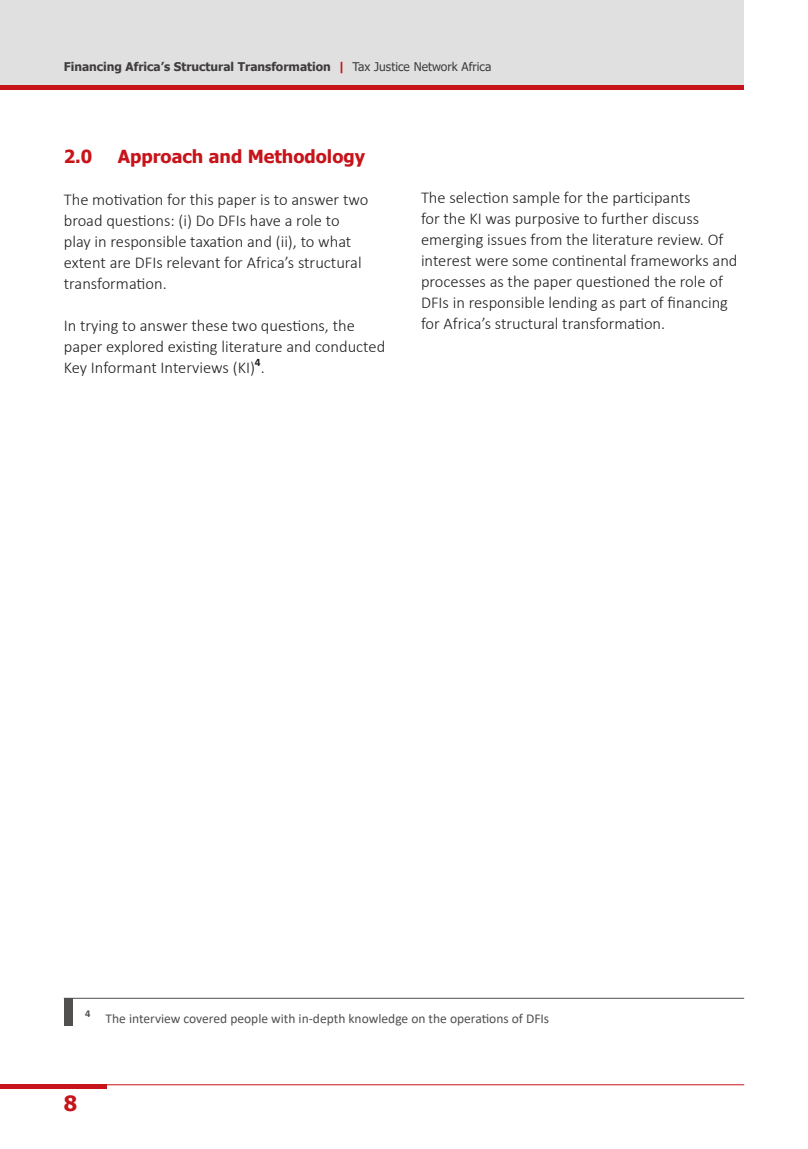
<style>
.page{position:relative;width:808px;height:1149px;background:#fff}
.page>*{position:absolute;margin:0;border:0;box-sizing:border-box;transform-origin:0 0}
.t1{font:700 21px "Tahoma";color:#c7141a}
.t2{font:700 18px "Tahoma";color:#c7141a}
.t3{font:300 16.5px/21px "Calibri";color:#1e1f1f}
.t4{font:13.5px "Calibri";color:#524f4f}
.t5{font:700 12px "Tahoma";color:#3f3d3d}
.s1{color:#c7141a}
.s2{font-weight:400}
</style>
<div class="page">
<hr style="left:0;top:1084px;width:744px;height:1px;background:#c7141a">
<hr style="left:0;top:1084px;width:106px;height:4px;background:#c7141a">
<hr style="left:0;top:85px;width:744px;height:4px;background:#c7141a">
<div style="left:0;top:0;width:744px;height:85px;background:#e1e0e1"></div>
<div style="left:64px;top:997px;width:8px;height:28px;background:#524f4f"></div>
<hr style="left:64px;top:997px;width:680px;height:1px;background:#524f4f">
<p class="t5" style="left:64px;top:58px;width:429px">Financing Africa’s Structural Transformation <span class="s1">|</span> <span class="s2">Tax Justice Network Africa</span></p>
<p class="t2" style="left:64px;top:143px;width:30px">2.0</p>
<p class="t2" style="left:118px;top:143px;width:249px">Approach and Methodology</p>
<p class="t3" style="left:64px;top:188px;width:306px">The motivation for this paper is to answer two broad questions: (i) Do DFIs have a role to play in responsible taxation and (ii), to what extent are DFIs relevant for Africa’s structural transformation.</p>
<p class="t3" style="left:64px;top:314px;width:323px">In trying to answer these two questions, the paper explored existing literature and conducted<br>Key Informant Interviews (KI)<sup>4</sup>.</p>
<p class="t3" style="left:421px;top:187px;width:318px">The selection sample for the participants<br>for the KI was purposive to further discuss emerging issues from the literature review. Of interest were some continental frameworks and processes as the paper questioned the role of DFIs in responsible lending as part of financing for Africa’s structural transformation.</p>
<p class="t4" style="left:85px;top:1008px;width:466px"><sup>4</sup> The interview covered people with in-depth knowledge on the operations of DFIs</p>
<p class="t1" style="left:64px;top:1088px;width:15px">8</p>
</div>
